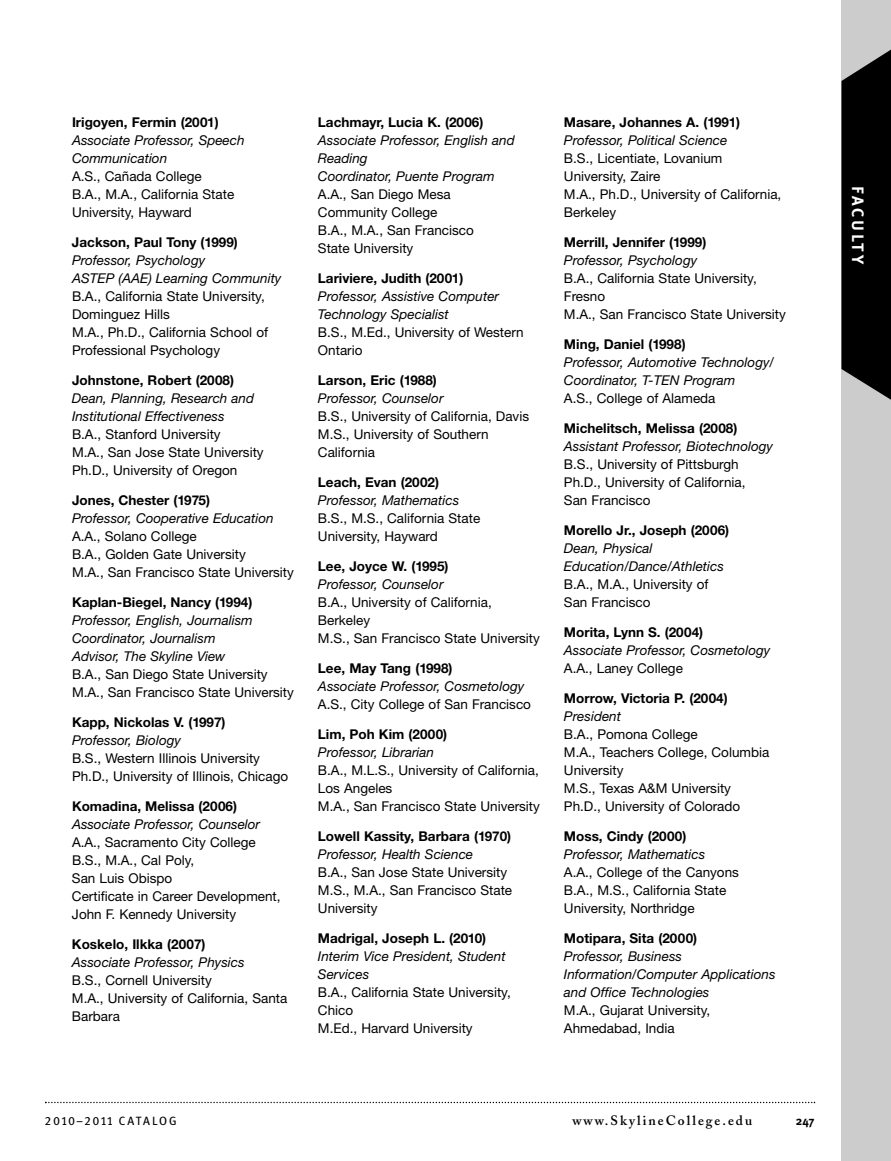
<style>
.page{position:relative;width:891px;height:1161px;background:#fff}
.page>*{position:absolute;margin:0;border:0;box-sizing:border-box;transform-origin:0 0}
.t1{font:700 16.5px "Meta Plus";letter-spacing:.165em;color:#fff}
.t2{font:13.5px/18px "Helvetica Neue";color:#000}
.t3{font:italic 13.5px/18px "Helvetica Neue";color:#000}
.t4{font:700 13.5px "Helvetica Neue";color:#000}
.t5{font:600 13.5px "Adobe Caslon";letter-spacing:.15em;color:#000}
.t6{font:12px "Meta Plus Book Caps";letter-spacing:.125em;color:#000}
.t7{font:700 12px "Meta Plus";color:#000}
</style>
<div class="page">
<div style="left:842px;top:0;width:49px;height:1161px;background:#ccc"></div>
<svg style="left:841px;top:41px;width:50px;height:367px;background:#1e1e1e"></svg>
<svg style="left:45px;top:1102px;width:770px;height:1px"></svg>
<p class="t4" style="left:72px;top:117px;width:148px">Irigoyen, Fermin (2001)</p>
<p class="t3" style="left:72px;top:132px;width:174px">Associate Professor, Speech<br>Communication</p>
<p class="t2" style="left:72px;top:168px;width:164px">A.S., Cañada College<br>B.A., M.A., California State<br>University, Hayward</p>
<p class="t4" style="left:72px;top:237px;width:167px">Jackson, Paul Tony (1999)</p>
<p class="t3" style="left:72px;top:252px;width:211px">Professor, Psychology<br>ASTEP (AAE) Learning Community</p>
<p class="t2" style="left:72px;top:288px;width:198px">B.A., California State University,<br>Dominguez Hills<br>M.A., Ph.D., California School of<br>Professional Psychology</p>
<p class="t4" style="left:72px;top:375px;width:164px">Johnstone, Robert (2008)</p>
<p class="t3" style="left:72px;top:390px;width:184px">Dean, Planning, Research and<br>Institutional Effectiveness</p>
<p class="t2" style="left:72px;top:426px;width:193px">B.A., Stanford University<br>M.A., San Jose State University<br>Ph.D., University of Oregon</p>
<p class="t4" style="left:72px;top:495px;width:140px">Jones, Chester (1975)</p>
<p class="t3" style="left:72px;top:510px;width:203px">Professor, Cooperative Education</p>
<p class="t2" style="left:72px;top:528px;width:223px">A.A., Solano College<br>B.A., Golden Gate University<br>M.A., San Francisco State University</p>
<p class="t4" style="left:72px;top:597px;width:182px">Kaplan-Biegel, Nancy (1994)</p>
<p class="t3" style="left:72px;top:612px;width:182px">Professor, English, Journalism<br>Coordinator, Journalism<br>Advisor, The Skyline View</p>
<p class="t2" style="left:72px;top:666px;width:223px">B.A., San Diego State University<br>M.A., San Francisco State University</p>
<p class="t4" style="left:72px;top:717px;width:155px">Kapp, Nickolas V. (1997)</p>
<p class="t3" style="left:72px;top:732px;width:111px">Professor, Biology</p>
<p class="t2" style="left:72px;top:750px;width:218px">B.S., Western Illinois University<br>Ph.D., University of Illinois, Chicago</p>
<p class="t4" style="left:72px;top:801px;width:167px">Komadina, Melissa (2006)</p>
<p class="t3" style="left:72px;top:816px;width:190px">Associate Professor, Counselor</p>
<p class="t2" style="left:72px;top:834px;width:210px">A.A., Sacramento City College<br>B.S., M.A., Cal Poly,<br>San Luis Obispo<br>Certificate in Career Development,<br>John F. Kennedy University</p>
<p class="t4" style="left:72px;top:939px;width:135px">Koskelo, Ilkka (2007)</p>
<p class="t3" style="left:72px;top:954px;width:174px">Associate Professor, Physics</p>
<p class="t2" style="left:72px;top:972px;width:217px">B.S., Cornell University<br>M.A., University of California, Santa<br>Barbara</p>
<p class="t4" style="left:318px;top:117px;width:167px">Lachmayr, Lucia K. (2006)</p>
<p class="t3" style="left:318px;top:132px;width:198px">Associate Professor, English and<br>Reading<br>Coordinator, Puente Program</p>
<p class="t2" style="left:318px;top:186px;width:157px">A.A., San Diego Mesa<br>Community College<br>B.A., M.A., San Francisco<br>State University</p>
<p class="t4" style="left:318px;top:273px;width:147px">Lariviere, Judith (2001)</p>
<p class="t3" style="left:318px;top:288px;width:183px">Professor, Assistive Computer<br>Technology Specialist</p>
<p class="t2" style="left:318px;top:324px;width:207px">B.S., M.Ed., University of Western<br>Ontario</p>
<p class="t4" style="left:318px;top:375px;width:120px">Larson, Eric (1988)</p>
<p class="t3" style="left:318px;top:390px;width:127px">Professor, Counselor</p>
<p class="t2" style="left:318px;top:408px;width:213px">B.S., University of California, Davis<br>M.S., University of Southern<br>California</p>
<p class="t4" style="left:318px;top:477px;width:123px">Leach, Evan (2002)</p>
<p class="t3" style="left:318px;top:492px;width:143px">Professor, Mathematics</p>
<p class="t2" style="left:318px;top:510px;width:164px">B.S., M.S., California State<br>University, Hayward</p>
<p class="t4" style="left:318px;top:561px;width:132px">Lee, Joyce W. (1995)</p>
<p class="t3" style="left:318px;top:576px;width:127px">Professor, Counselor</p>
<p class="t2" style="left:318px;top:594px;width:223px">B.A., University of California,<br>Berkeley<br>M.S., San Francisco State University</p>
<p class="t4" style="left:318px;top:663px;width:136px">Lee, May Tang (1998)</p>
<p class="t3" style="left:318px;top:678px;width:208px">Associate Professor, Cosmetology</p>
<p class="t2" style="left:318px;top:696px;width:215px">A.S., City College of San Francisco</p>
<p class="t4" style="left:318px;top:729px;width:131px">Lim, Poh Kim (2000)</p>
<p class="t3" style="left:318px;top:744px;width:118px">Professor, Librarian</p>
<p class="t2" style="left:318px;top:762px;width:223px">B.A., M.L.S., University of California,<br>Los Angeles<br>M.A., San Francisco State University</p>
<p class="t4" style="left:318px;top:831px;width:195px">Lowell Kassity, Barbara (1970)</p>
<p class="t3" style="left:318px;top:846px;width:157px">Professor, Health Science</p>
<p class="t2" style="left:318px;top:864px;width:196px">B.A., San Jose State University<br>M.S., M.A., San Francisco State<br>University</p>
<p class="t4" style="left:318px;top:933px;width:170px">Madrigal, Joseph L. (2010)</p>
<p class="t3" style="left:318px;top:948px;width:189px">Interim Vice President, Student<br>Services</p>
<p class="t2" style="left:318px;top:984px;width:194px">B.A., California State University,<br>Chico<br>M.Ed., Harvard University</p>
<p class="t4" style="left:564px;top:117px;width:178px">Masare, Johannes A. (1991)</p>
<p class="t3" style="left:564px;top:132px;width:165px">Professor, Political Science</p>
<p class="t2" style="left:564px;top:150px;width:219px">B.S., Licentiate, Lovanium<br>University, Zaire<br>M.A., Ph.D., University of California,<br>Berkeley</p>
<p class="t4" style="left:564px;top:237px;width:144px">Merrill, Jennifer (1999)</p>
<p class="t3" style="left:564px;top:252px;width:135px">Professor, Psychology</p>
<p class="t2" style="left:564px;top:270px;width:223px">B.A., California State University,<br>Fresno<br>M.A., San Francisco State University</p>
<p class="t4" style="left:564px;top:339px;width:123px">Ming, Daniel (1998)</p>
<p class="t3" style="left:564px;top:354px;width:212px">Professor, Automotive Technology/<br>Coordinator, T-TEN Program</p>
<p class="t2" style="left:564px;top:390px;width:153px">A.S., College of Alameda</p>
<p class="t4" style="left:564px;top:423px;width:175px">Michelitsch, Melissa (2008)</p>
<p class="t3" style="left:564px;top:438px;width:211px">Assistant Professor, Biotechnology</p>
<p class="t2" style="left:564px;top:456px;width:183px">B.S., University of Pittsburgh<br>Ph.D., University of California,<br>San Francisco</p>
<p class="t4" style="left:564px;top:525px;width:167px">Morello Jr., Joseph (2006)</p>
<p class="t3" style="left:564px;top:540px;width:161px">Dean, Physical<br>Education/Dance/Athletics</p>
<p class="t2" style="left:564px;top:576px;width:146px">B.A., M.A., University of<br>San Francisco</p>
<p class="t4" style="left:564px;top:627px;width:141px">Morita, Lynn S. (2004)</p>
<p class="t3" style="left:564px;top:642px;width:208px">Associate Professor, Cosmetology</p>
<p class="t2" style="left:564px;top:660px;width:120px">A.A., Laney College</p>
<p class="t4" style="left:564px;top:693px;width:165px">Morrow, Victoria P. (2004)</p>
<p class="t3" style="left:564px;top:708px;width:59px">President</p>
<p class="t2" style="left:564px;top:726px;width:207px">B.A., Pomona College<br>M.A., Teachers College, Columbia<br>University<br>M.S., Texas A&amp;M University<br>Ph.D., University of Colorado</p>
<p class="t4" style="left:564px;top:831px;width:124px">Moss, Cindy (2000)</p>
<p class="t3" style="left:564px;top:846px;width:143px">Professor, Mathematics</p>
<p class="t2" style="left:564px;top:864px;width:176px">A.A., College of the Canyons<br>B.A., M.S., California State<br>University, Northridge</p>
<p class="t4" style="left:564px;top:933px;width:135px">Motipara, Sita (2000)</p>
<p class="t3" style="left:564px;top:948px;width:213px">Professor, Business<br>Information/Computer Applications and Office Technologies</p>
<p class="t2" style="left:564px;top:1002px;width:148px">M.A., Gujarat University,<br>Ahmedabad, India</p>
<p class="t6" style="left:45px;top:1114px;width:133px">2010–2011 CATALOG</p>
<p class="t5" style="left:572px;top:1115px;width:181px">www.SkylineCollege.edu</p>
<p class="t7" style="left:796px;top:1114px;width:20px">247</p>
<p class="t1" style="left:867px;top:186px;width:79px;rotate:90deg">FACULTY</p>
</div>
